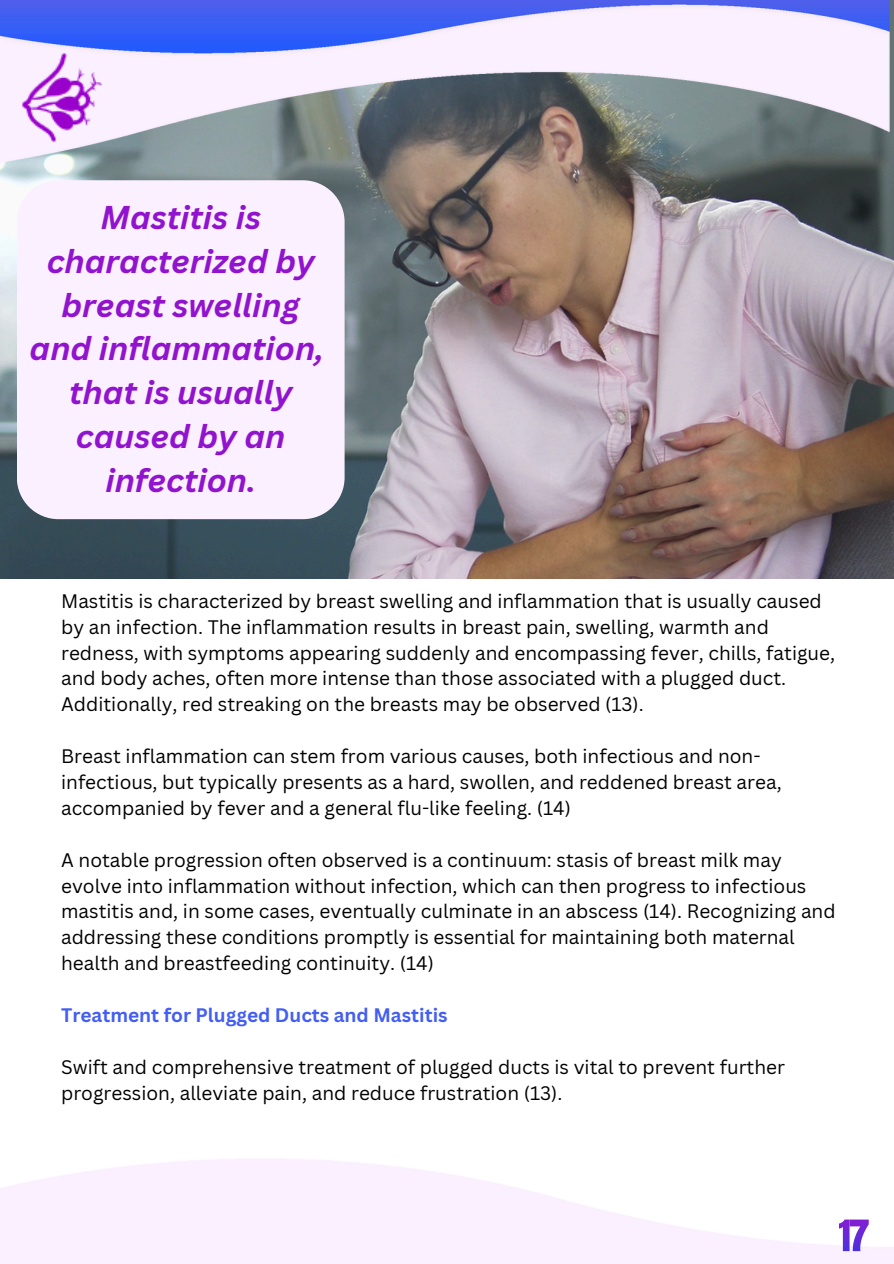
<style>
.page{position:relative;width:894px;height:1264px;background:#fff}
.page>*{position:absolute;margin:0;border:0;box-sizing:border-box;transform-origin:0 0}
.t1{font:italic 700 32.1px/43.8px "Canva Sans";color:#9113ce;text-align:center}
.t2{font:19.05px/25.8px "Canva Sans";color:#000}
.t3{font:700 19.05px "Canva Sans";color:#435ef3}
</style>
<div class="page">
<img style="left:0;top:0;width:893px;height:578px">
<img style="left:0;top:0;width:889px;height:180px">
<img style="left:0;top:1159px;width:893px;height:104px">
<img style="left:838px;top:1219px;width:30px;height:32px">
<img style="left:0;top:15px;width:144px;height:165px">
<div style="left:17px;top:180px;width:327px;height:339px;background:#fbf0ff"></div>
<p class="t1" style="left:30px;top:194px;width:296px">Mastitis is characterized by breast swelling and inflammation, that is usually caused by an infection.</p>
<h1 class="t2" style="left:61px;top:587px;width:775px">Mastitis is characterized by breast swelling and inflammation that is usually caused by an infection. The inflammation results in breast pain, swelling, warmth and redness, with symptoms appearing suddenly and encompassing fever, chills, fatigue, and body aches, often more intense than those associated with a plugged duct.<br>Additionally, red streaking on the breasts may be observed (13).</h1>
<p class="t2" style="left:61px;top:742px;width:721px">Breast inflammation can stem from various causes, both infectious and non&shy;infectious, but typically presents as a hard, swollen, and reddened breast area, accompanied by fever and a general flu-like feeling. (14)</p>
<p class="t2" style="left:61px;top:846px;width:722px">A notable progression often observed is a continuum: stasis of breast milk may</p>
<p class="t2" style="left:61px;top:872px;width:775px">evolve into inflammation without infection, which can then progress to infectious mastitis and, in some cases, eventually culminate in an abscess (14). Recognizing and addressing these conditions promptly is essential for maintaining both maternal health and breastfeeding continuity. (14)</p>
<p class="t3" style="left:61px;top:1001px;width:388px">Treatment for Plugged Ducts and Mastitis</p>
<h2 class="t2" style="left:61px;top:1053px;width:725px">Swift and comprehensive treatment of plugged ducts is vital to prevent further progression, alleviate pain, and reduce frustration (13).</h2>
</div>
